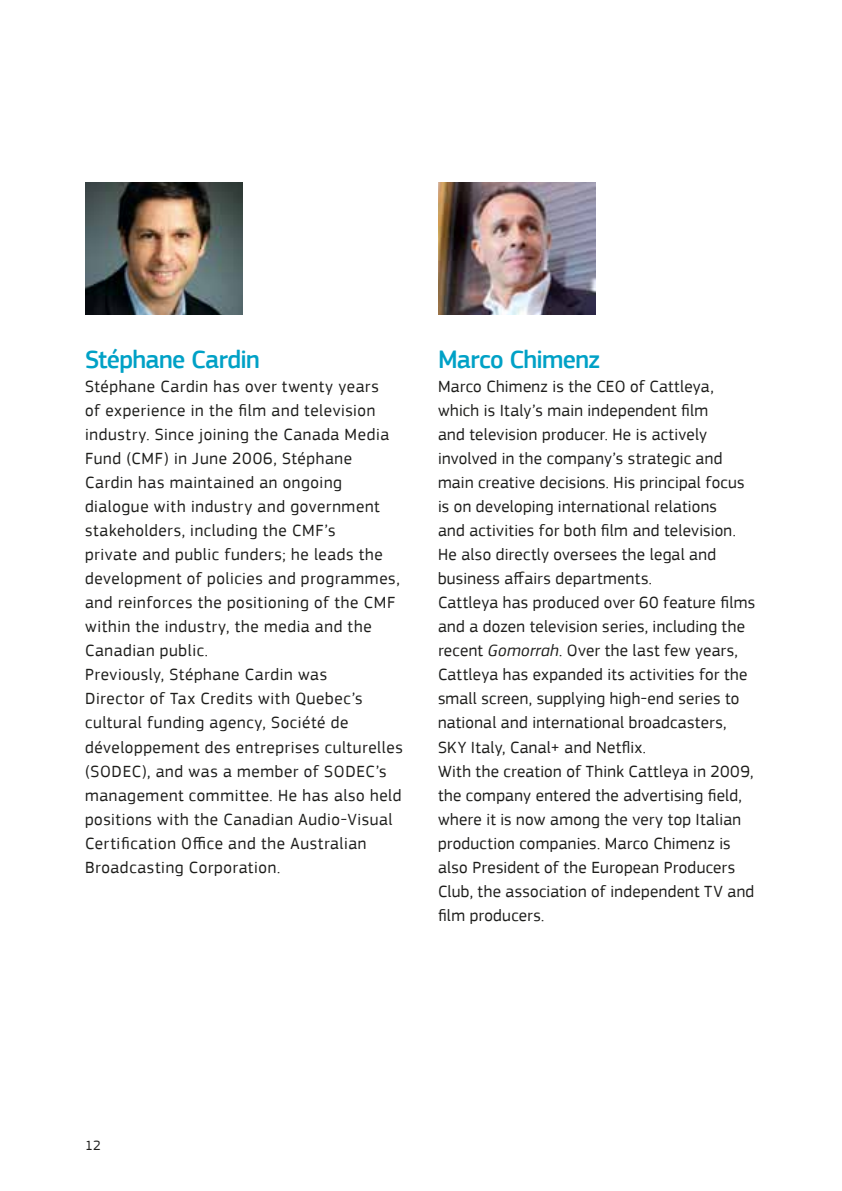
<style>
.page{position:relative;width:842px;height:1191px;background:#fff}
.page>*{position:absolute;margin:0;border:0;box-sizing:border-box;transform-origin:0 0}
.t1{font:500 26px "PF Square Sans Pro";letter-spacing:-.025em;color:#00a1c6}
.t2{font:17px/24px "PF Square Sans Pro";letter-spacing:.025em;color:#1d1d1b}
.t3{font:14px "PF Square Sans Pro";color:#1d1d1b}
.s1{font-style:italic}
</style>
<div class="page">
<img style="left:438px;top:183px;width:157px;height:132px">
<img style="left:85px;top:183px;width:157px;height:132px">
<h1 class="t1" style="left:85px;top:344px;width:176px">Stéphane Cardin</h1>
<p class="t2" style="left:85px;top:375px;width:319px">Stéphane Cardin has over twenty years<br>of experience in the film and television industry. Since joining the Canada Media Fund (CMF) in June 2006, Stéphane Cardin has maintained an ongoing dialogue with industry and government stakeholders, including the CMF’s<br>private and public funders; he leads the development of policies and programmes, and reinforces the positioning of the CMF within the industry, the media and the Canadian public.<br>Previously, Stéphane Cardin was<br>Director of Tax Credits with Quebec’s cultural funding agency, Société de développement des entreprises culturelles (SODEC), and was a member of SODEC’s management committee. He has also held positions with the Canadian Audio-Visual Certification Office and the Australian Broadcasting Corporation.</p>
<h1 class="t1" style="left:438px;top:344px;width:164px">Marco Chimenz</h1>
<p class="t2" style="left:438px;top:375px;width:319px">Marco Chimenz is the CEO of Cattleya, which is Italy’s main independent film<br>and television producer. He is actively involved in the company’s strategic and main creative decisions. His principal focus is on developing international relations<br>and activities for both film and television.<br>He also directly oversees the legal and business affairs departments.<br>Cattleya has produced over 60 feature films and a dozen television series, including the recent <span class="s1">Gomorrah</span>. Over the last few years, Cattleya has expanded its activities for the small screen, supplying high-end series to national and international broadcasters, SKY Italy, Canal+ and Netflix.<br>With the creation of Think Cattleya in 2009, the company entered the advertising field, where it is now among the very top Italian production companies. Marco Chimenz is also President of the European Producers Club, the association of independent TV and film producers.</p>
<p class="t3" style="left:85px;top:1137px;width:17px">12</p>
</div>
